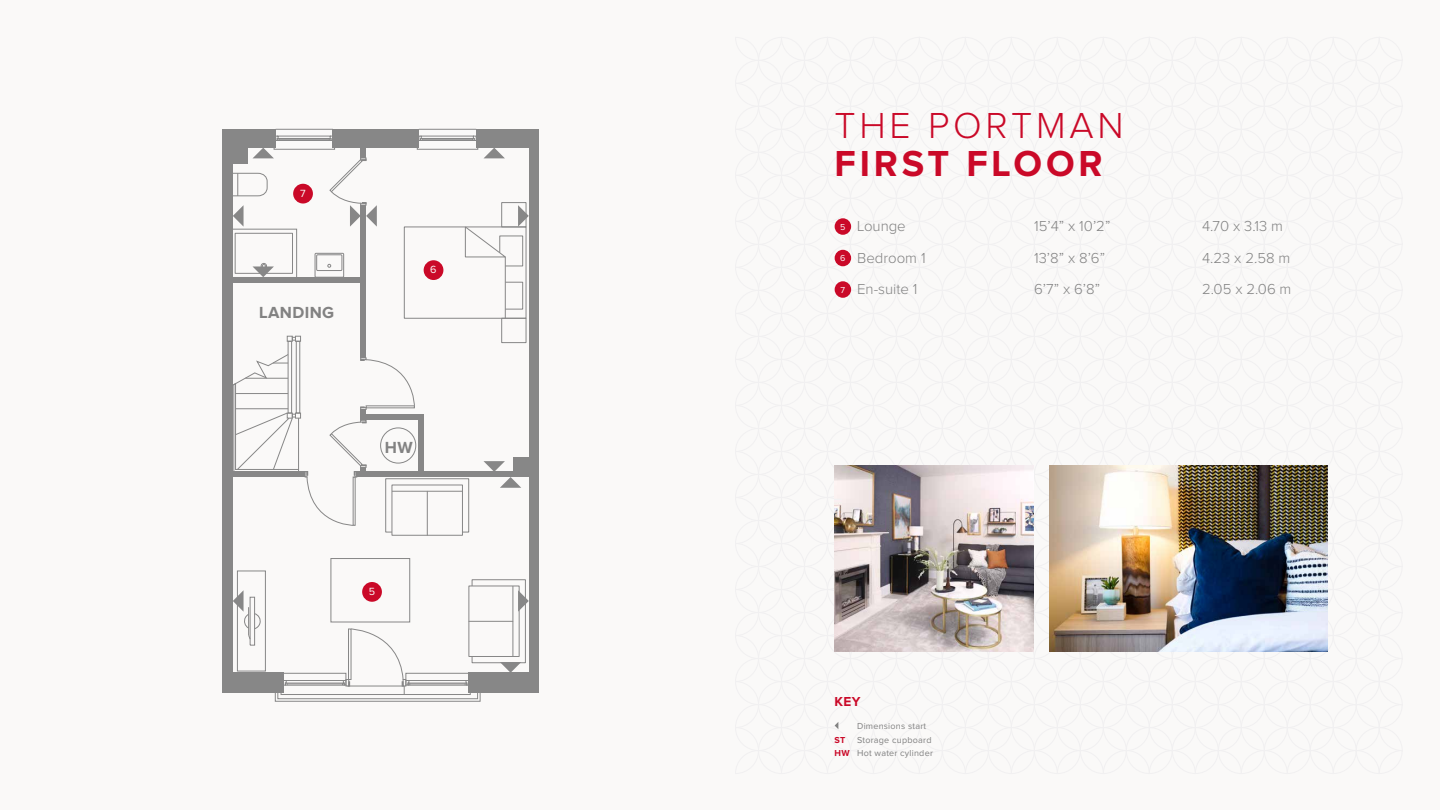
<style>
.page{position:relative;width:1440px;height:810px;background:#faf9f8}
.page>*{position:absolute;margin:0;border:0;box-sizing:border-box;transform-origin:0 0}
.t1{font:300 37.5px "Proxima Nova";letter-spacing:.1em;color:#ca0928}
.t2{font:700 37.5px "Proxima Nova";letter-spacing:.1em;color:#ca0928}
.t3{font:700 16.65px "Proxima Nova";letter-spacing:.025em;color:#828282}
.t4{font:300 15px "Proxima Nova";color:#828282}
.t5{font:700 13.5px "Proxima Nova";color:#ca0928}
.t6{font:10.8px "Proxima Nova";color:#faf9f8}
.t7{font:9px/13.5px "Proxima Nova";letter-spacing:.025em;color:#808080;text-align:right}
.t8{font:9px "Proxima Nova";letter-spacing:.025em;color:#828282}
.t9{font:700 9px "Proxima Nova";color:#ca0928}
.s1{font-weight:400;font-size:9px;color:#faf9f8}
.s2{font-weight:700;color:#ca0928}
</style>
<div class="page">
<div style="left:529px;top:129px;width:9px;height:564px;background:#878787"></div>
<div style="left:333px;top:129px;width:86px;height:19px;background:#878787"></div>
<div style="left:476px;top:129px;width:58px;height:19px;background:#878787"></div>
<div style="left:222px;top:129px;width:54px;height:19px;background:#878787"></div>
<div style="left:222px;top:129px;width:11px;height:357px;background:#878787"></div>
<div style="left:222px;top:483px;width:11px;height:210px;background:#878787"></div>
<div style="left:222px;top:673px;width:61px;height:20px;background:#878787"></div>
<div style="left:361px;top:145px;width:5px;height:13px;background:#878787"></div>
<div style="left:361px;top:205px;width:5px;height:153px;background:#878787"></div>
<div style="left:228px;top:277px;width:135px;height:6px;background:#878787"></div>
<div style="left:357px;top:472px;width:175px;height:5px;background:#878787"></div>
<div style="left:513px;top:457px;width:19px;height:19px;background:#878787"></div>
<div style="left:230px;top:145px;width:18px;height:18px;background:#878787"></div>
<svg style="left:276px;top:136px;width:57px;height:5px"></svg>
<hr style="left:279px;top:139px;width:50px;height:1px;background:#878787">
<hr style="left:276px;top:129px;width:57px;height:1px;background:#878787">
<svg style="left:419px;top:136px;width:57px;height:5px"></svg>
<hr style="left:422px;top:139px;width:51px;height:1px;background:#878787">
<hr style="left:419px;top:129px;width:57px;height:1px;background:#878787">
<div style="left:288px;top:341px;width:4px;height:72px;border:1px solid #878787"></div>
<div style="left:296px;top:341px;width:4px;height:72px;border:1px solid #878787"></div>
<svg style="left:287px;top:336px;width:14px;height:5px"></svg>
<div style="left:331px;top:558px;width:79px;height:64px;border:1px solid #878787"></div>
<svg style="left:233px;top:354px;width:236px;height:182px"></svg>
<hr style="left:427px;top:491px;width:1px;height:44px;background:#878787">
<div style="left:237px;top:571px;width:29px;height:100px;border:1px solid #878787"></div>
<div style="left:250px;top:597px;width:5px;height:48px;border:1px solid #878787"></div>
<div style="left:315px;top:253px;width:29px;height:24px;border:1px solid #878787"></div>
<div style="left:316px;top:255px;width:26px;height:16px;border:1px solid #878787"></div>
<svg style="left:233px;top:173px;width:35px;height:23px"></svg>
<div style="left:231px;top:229px;width:66px;height:49px;border:1px solid #878787"></div>
<div style="left:235px;top:233px;width:58px;height:41px;border:1px solid #878787"></div>
<div style="left:505px;top:282px;width:18px;height:27px;border:1px solid #878787"></div>
<hr style="left:505px;top:257px;width:1px;height:61px;background:#878787">
<div style="left:501px;top:202px;width:25px;height:25px;border:1px solid #878787"></div>
<div style="left:501px;top:318px;width:25px;height:25px;border:1px solid #878787"></div>
<svg style="left:233px;top:590px;width:28px;height:50px"></svg>
<svg style="left:233px;top:205px;width:11px;height:22px"></svg>
<svg style="left:465px;top:205px;width:64px;height:61px"></svg>
<svg style="left:329px;top:158px;width:48px;height:69px"></svg>
<svg style="left:484px;top:461px;width:37px;height:27px"></svg>
<svg style="left:484px;top:148px;width:21px;height:10px"></svg>
<svg style="left:253px;top:148px;width:21px;height:10px"></svg>
<svg style="left:253px;top:263px;width:21px;height:14px"></svg>
<svg style="left:275px;top:579px;width:254px;height:123px"></svg>
<img style="left:834px;top:218px;width:494px;height:511px">
<div style="left:424px;top:260px;width:19px;height:20px;background:#ca0928;border-radius:50%"></div>
<div style="left:293px;top:184px;width:20px;height:20px;background:#ca0928;border-radius:50%"></div>
<div style="left:362px;top:582px;width:20px;height:20px;background:#ca0928;border-radius:50%"></div>
<img style="left:835px;top:466px;width:199px;height:185px">
<p class="t6" style="left:300px;top:188px;width:7px">7</p>
<p class="t3" style="left:259px;top:304px;width:77px">LANDING</p>
<p class="t6" style="left:430px;top:265px;width:8px">6</p>
<p class="t3" style="left:385px;top:440px;width:29px">HW</p>
<p class="t6" style="left:369px;top:587px;width:8px">5</p>
<h1 class="t1" style="left:835px;top:108px;width:291px">THE PORTMAN</h1>
<h1 class="t2" style="left:835px;top:146px;width:269px">FIRST FLOOR</h1>
<p class="t4" style="left:840px;top:219px;width:67px"><span class="s1">5</span> Lounge</p>
<p class="t4" style="left:1034px;top:219px;width:78px">15’4” x 10’2”</p>
<p class="t4" style="left:1202px;top:219px;width:82px">4.70 x 3.13 m</p>
<p class="t4" style="left:840px;top:251px;width:87px"><span class="s1">6</span> Bedroom 1</p>
<p class="t4" style="left:1034px;top:251px;width:73px">13’8” x 8’6”</p>
<p class="t4" style="left:1202px;top:251px;width:90px">4.23 x 2.58 m</p>
<p class="t4" style="left:841px;top:282px;width:78px"><span class="s1">7</span> En-suite 1</p>
<p class="t4" style="left:1034px;top:282px;width:67px">6’7” x 6’8”</p>
<p class="t4" style="left:1202px;top:282px;width:91px">2.05 x 2.06 m</p>
<p class="t5" style="left:835px;top:695px;width:27px">KEY</p>
<p class="t8" style="left:857px;top:722px;width:71px">Dimensions start</p>
<p class="t9" style="left:835px;top:736px;width:12px">ST</p>
<p class="t7" style="left:835px;top:733px;width:100px">Storage cupboard<br><span class="s2">HW</span> Hot water cylinder</p>
</div>
